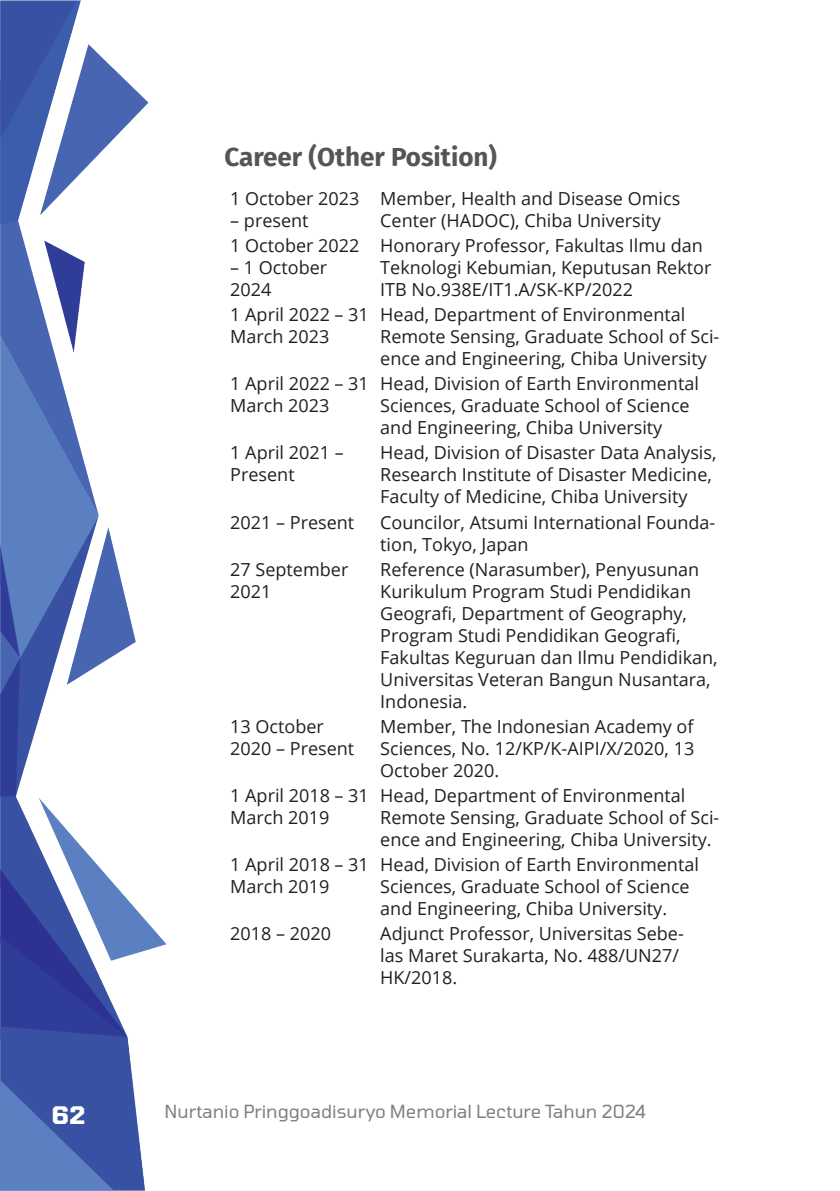
<style>
.page{position:relative;width:840px;height:1191px;background:#fff}
.page>*{position:absolute;margin:0;border:0;box-sizing:border-box;transform-origin:0 0}
.t1{font:700 26px "Fira Sans";color:#545554}
.t2{font:700 24px "Tomorrow";color:#fff}
.t3{font:18px/22px "Open Sans";color:#231f20}
.t4{font:18px "Tomorrow";color:#7f807f}
</style>
<div class="page">
<img style="left:1px;top:0;width:166px;height:1191px">
<h1 class="t1" style="left:224px;top:135px;width:274px">Career (Other Position)</h1>
<p class="t3" style="left:230px;top:187px;width:131px">1 October 2023</p>
<p class="t3" style="left:230px;top:209px;width:80px">– present</p>
<p class="t3" style="left:380px;top:187px;width:301px">Member, Health and Disease Omics<br>Center (HADOC), Chiba University</p>
<p class="t3" style="left:230px;top:234px;width:131px">1 October 2022</p>
<p class="t3" style="left:230px;top:256px;width:98px">– 1 October<br>2024</p>
<p class="t3" style="left:380px;top:234px;width:332px">Honorary Professor, Fakultas Ilmu dan<br>Teknologi Kebumian, Keputusan Rektor<br>ITB No.938E/IT1.A/SK-KP/2022</p>
<p class="t3" style="left:230px;top:303px;width:140px">1 April 2022 – 31<br>March 2023</p>
<p class="t3" style="left:380px;top:303px;width:340px">Head, Department of Environmental<br>Remote Sensing, Graduate School of Sci&shy;ence and Engineering, Chiba University</p>
<p class="t3" style="left:230px;top:372px;width:140px">1 April 2022 – 31<br>March 2023</p>
<p class="t3" style="left:380px;top:372px;width:320px">Head, Division of Earth Environmental<br>Sciences, Graduate School of Science and Engineering, Chiba University</p>
<p class="t3" style="left:230px;top:441px;width:115px">1 April 2021 –<br>Present</p>
<p class="t3" style="left:380px;top:441px;width:337px">Head, Division of Disaster Data Analysis,<br>Research Institute of Disaster Medicine,<br>Faculty of Medicine, Chiba University</p>
<p class="t3" style="left:230px;top:510px;width:125px">2021 – Present</p>
<p class="t3" style="left:380px;top:510px;width:336px">Councilor, Atsumi International Founda&shy;tion, Tokyo, Japan</p>
<p class="t3" style="left:230px;top:557px;width:119px">27 September<br>2021</p>
<p class="t3" style="left:380px;top:557px;width:339px">Reference (Narasumber), Penyusunan Kurikulum Program Studi Pendidikan Geografi, Department of Geography, Program Studi Pendidikan Geografi, Fakultas Keguruan dan Ilmu Pendidikan, Universitas Veteran Bangun Nusantara, Indonesia.</p>
<p class="t3" style="left:230px;top:715px;width:125px">13 October<br>2020 – Present</p>
<p class="t3" style="left:380px;top:715px;width:315px;text-align:justify">Member, The Indonesian Academy of Sciences, No. 12/KP/K-AIPI/X/2020, 13<br>October 2020.</p>
<p class="t3" style="left:230px;top:784px;width:140px">1 April 2018 – 31<br>March 2019</p>
<p class="t3" style="left:380px;top:784px;width:340px">Head, Department of Environmental<br>Remote Sensing, Graduate School of Sci&shy;ence and Engineering, Chiba University.</p>
<p class="t3" style="left:230px;top:853px;width:140px">1 April 2018 – 31<br>March 2019</p>
<p class="t3" style="left:380px;top:853px;width:320px">Head, Division of Earth Environmental<br>Sciences, Graduate School of Science and Engineering, Chiba University.</p>
<p class="t3" style="left:230px;top:922px;width:102px">2018 – 2020</p>
<p class="t3" style="left:380px;top:922px;width:305px">Adjunct Professor, Universitas Sebe&shy;las Maret Surakarta, No. 488/UN27/<br>HK/2018.</p>
<h2 class="t2" style="left:52px;top:1095px;width:35px">62</h2>
<p class="t4" style="left:164px;top:1097px;width:482px">Nurtanio Pringgoadisuryo Memorial Lecture Tahun 2024</p>
</div>
